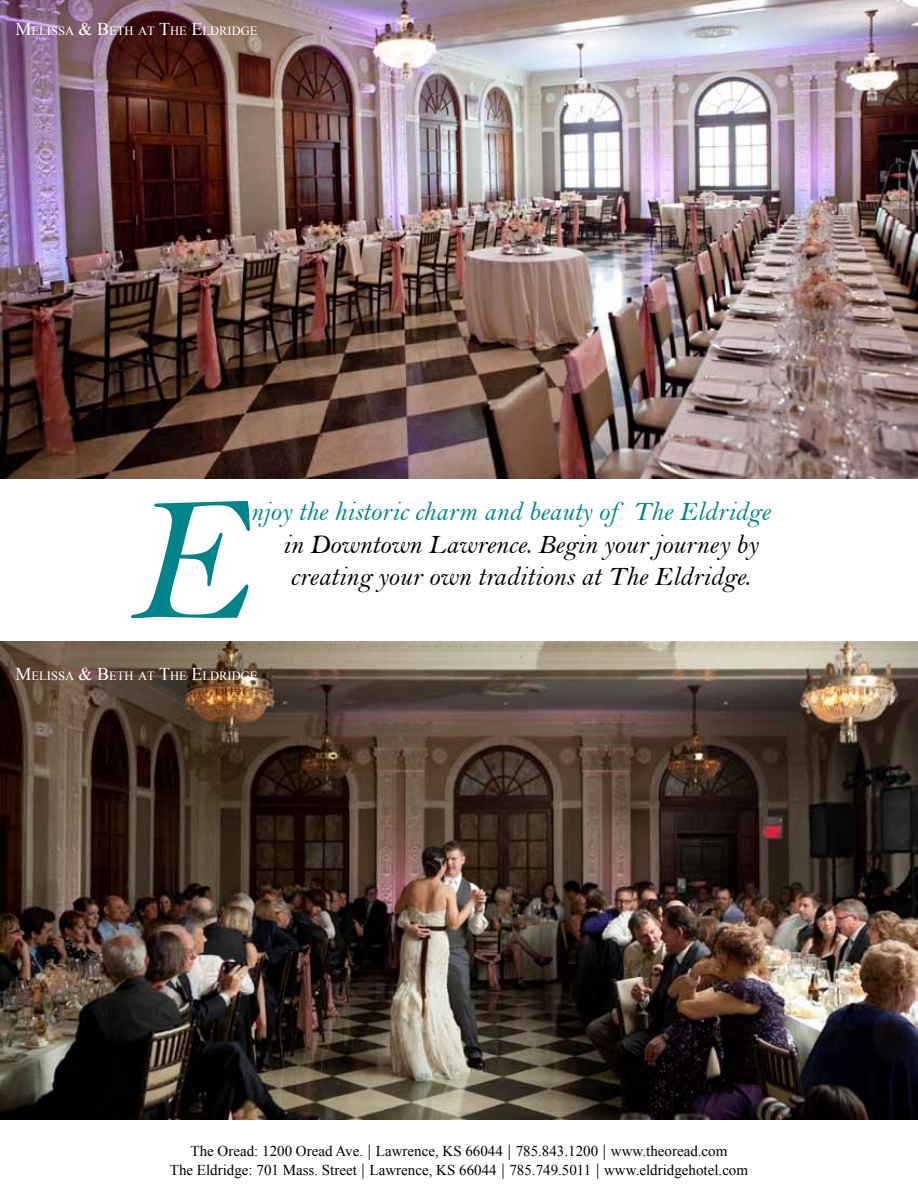
<style>
.page{position:relative;width:918px;height:1188px;background:#fff}
.page>*{position:absolute;margin:0;border:0;box-sizing:border-box;transform-origin:0 0}
.t1{font:182.55px "Bell MT Italic";color:#00848b}
.t2{font:27.3px/32.4px "Bell MT Italic";color:#000105}
.t3{font:27.3px "Bell MT Italic";color:#00848b}
.t4{font:15px/19.2px "Times New Roman";color:#000;text-align:center}
.t5{font:12.6px "Times New Roman";color:#fff}
.s1{font-size:18px}
.s2{font-family:"Adobe Caslon Pro"}
</style>
<div class="page">
<img style="left:0;top:0;width:918px;height:478px">
<img style="left:0;top:641px;width:918px;height:479px">
<p class="t5" style="left:15px;top:22px;width:244px"><span class="s1">M</span>ELISSA <span class="s1">&amp; B</span>ETH AT <span class="s1">T</span>HE <span class="s1">E</span>LDRIDGE</p>
<h1 class="t1" style="left:128px;top:451px;width:124px">E</h1>
<h2 class="t3" style="left:250px;top:496px;width:522px">njoy the historic charm and beauty of The Eldridge</h2>
<h2 class="t2" style="left:282px;top:528px;width:477px">in Downtown Lawrence. Begin your journey by creating your own traditions at The Eldridge.</h2>
<p class="t5" style="left:15px;top:667px;width:244px"><span class="s1">M</span>ELISSA <span class="s1">&amp; B</span>ETH AT <span class="s1">T</span>HE <span class="s1">E</span>LDRIDGE</p>
<p class="t4" style="left:170px;top:1141px;width:580px">The Oread: 1200 Oread Ave. <span class="s2">|</span> Lawrence, KS 66044 <span class="s2">|</span> 785.843.1200 <span class="s2">|</span> www.theoread.com<br>The Eldridge: 701 Mass. Street <span class="s2">|</span> Lawrence, KS 66044 <span class="s2">|</span> 785.749.5011 <span class="s2">|</span> www.eldridgehotel.com</p>
</div>
